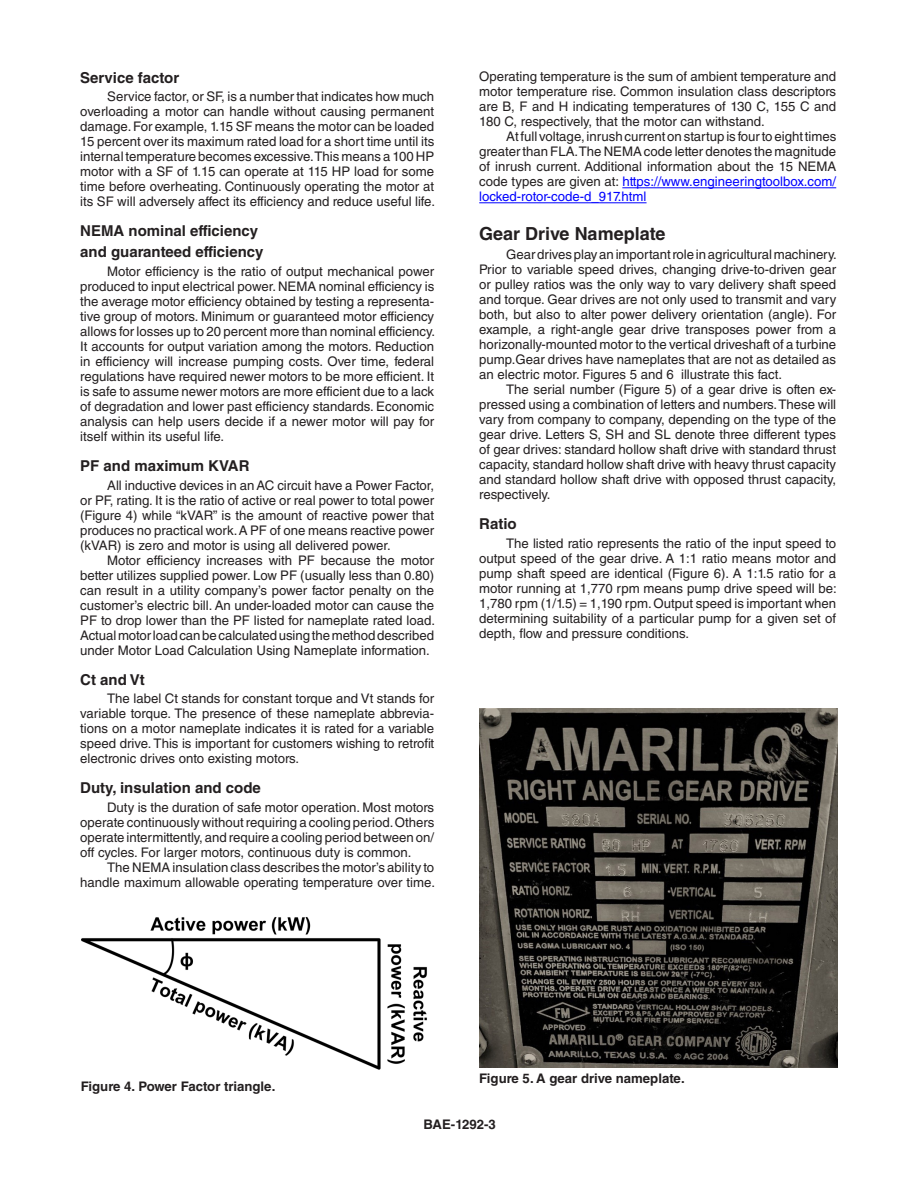
<style>
.page{position:relative;width:918px;height:1188px;background:#fff}
.page>*{position:absolute;margin:0;border:0;box-sizing:border-box;transform-origin:0 0}
.Subhead_1{font:700 18px "Helvetica LT Std";color:#231f20}
.Subhead_2{font:700 15px "Helvetica LT Std";color:#231f20}
.Body_Text{font:13.2px/15px "Helvetica LT Std";color:#231f20;text-align:justify}
.Body_Text-2{font:700 13.2px "Helvetica LT Std";color:#231f20}
.s1{color:#00f}
</style>
<div class="page">
<hr style="left:622px;top:187px;width:214px;height:1px;background:#00f">
<hr style="left:479px;top:202px;width:168px;height:1px;background:#00f">
<img style="left:82px;top:917px;width:345px;height:153px">
<img style="left:479px;top:709px;width:359px;height:359px">
<p class="Subhead_2" style="left:80px;top:68px;width:101px">Service factor</p>
<p class="Body_Text" style="left:80px;top:89px;width:356px;text-indent:27px">Service factor, or SF, is a number that indicates how much overloading a motor can handle without causing permanent damage. For example, 1.15 SF means the motor can be loaded 15 percent over its maximum rated load for a short time until its internal temperature becomes excessive. This means a 100 HP motor with a SF of 1.15 can operate at 115 HP load for some time before overheating. Continuously operating the motor at its SF will adversely affect its efficiency and reduce useful life.</p>
<p class="Subhead_2" style="left:80px;top:222px;width:179px">NEMA nominal efficiency</p>
<p class="Subhead_2" style="left:80px;top:243px;width:185px">and guaranteed efficiency</p>
<p class="Body_Text" style="left:80px;top:264px;width:356px;text-indent:27px">Motor efficiency is the ratio of output mechanical power produced to input electrical power. NEMA nominal efficiency is the average motor efficiency obtained by testing a representa&shy;tive group of motors. Minimum or guaranteed motor efficiency allows for losses up to 20 percent more than nominal efficiency.<br>It accounts for output variation among the motors. Reduction in efficiency will increase pumping costs. Over time, federal regulations have required newer motors to be more efficient. It is safe to assume newer motors are more efficient due to a lack of degradation and lower past efficiency standards. Economic analysis can help users decide if a newer motor will pay for itself within its useful life.</p>
<p class="Subhead_2" style="left:80px;top:457px;width:171px">PF and maximum KVAR</p>
<p class="Body_Text" style="left:80px;top:477px;width:356px;text-indent:27px">All inductive devices in an AC circuit have a Power Factor, or PF, rating. It is the ratio of active or real power to total power (Figure 4) while “kVAR” is the amount of reactive power that produces no practical work. A PF of one means reactive power (kVAR) is zero and motor is using all delivered power.</p>
<p class="Body_Text" style="left:80px;top:552px;width:356px;text-indent:27px">Motor efficiency increases with PF because the motor better utilizes supplied power. Low PF (usually less than 0.80) can result in a utility company’s power factor penalty on the customer’s electric bill. An under-loaded motor can cause the PF to drop lower than the PF listed for nameplate rated load.<br>Actual motor load can be calculated using the method described under Motor Load Calculation Using Nameplate information.</p>
<p class="Subhead_2" style="left:80px;top:670px;width:66px">Ct and Vt</p>
<p class="Body_Text" style="left:80px;top:691px;width:356px;text-indent:27px">The label Ct stands for constant torque and Vt stands for variable torque. The presence of these nameplate abbrevia&shy;tions on a motor nameplate indicates it is rated for a variable speed drive. This is important for customers wishing to retrofit electronic drives onto existing motors.</p>
<p class="Subhead_2" style="left:80px;top:779px;width:182px">Duty, insulation and code</p>
<p class="Body_Text" style="left:80px;top:800px;width:356px;text-indent:27px">Duty is the duration of safe motor operation. Most motors operate continuously without requiring a cooling period. Others operate intermittently, and require a cooling period between on/ off cycles. For larger motors, continuous duty is common.</p>
<p class="Body_Text" style="left:80px;top:860px;width:356px;text-align:right">The NEMA insulation class describes the motor’s ability to handle maximum allowable operating temperature over time.</p>
<p class="Body_Text" style="left:479px;top:69px;width:359px">Operating temperature is the sum of ambient temperature and motor temperature rise. Common insulation class descriptors are B, F and H indicating temperatures of 130 C, 155 C and 180 C, respectively, that the motor can withstand.</p>
<p class="Body_Text" style="left:479px;top:129px;width:359px;text-indent:27px">At full voltage, inrush current on startup is four to eight times greater than FLA. The NEMA code letter denotes the magnitude of inrush current. Additional information about the 15 NEMA code types are given at: <span class="s1">https://www.engineeringtoolbox.com/ locked-rotor-code-d_917.html</span></p>
<p class="Subhead_1" style="left:479px;top:223px;width:188px">Gear Drive Nameplate</p>
<p class="Body_Text" style="left:479px;top:247px;width:359px;text-indent:27px">Gear drives play an important role in agricultural machinery.<br>Prior to variable speed drives, changing drive-to-driven gear or pulley ratios was the only way to vary delivery shaft speed and torque. Gear drives are not only used to transmit and vary both, but also to alter power delivery orientation (angle). For example, a right-angle gear drive transposes power from a horizonally-mounted motor to the vertical driveshaft of a turbine pump.Gear drives have nameplates that are not as detailed as an electric motor. Figures 5 and 6 illustrate this fact.</p>
<p class="Body_Text" style="left:479px;top:382px;width:359px;text-indent:27px">The serial number (Figure 5) of a gear drive is often ex&shy;pressed using a combination of letters and numbers. These will vary from company to company, depending on the type of the gear drive. Letters S, SH and SL denote three different types of gear drives: standard hollow shaft drive with standard thrust capacity, standard hollow shaft drive with heavy thrust capacity and standard hollow shaft drive with opposed thrust capacity, respectively.</p>
<p class="Subhead_2" style="left:479px;top:515px;width:39px">Ratio</p>
<p class="Body_Text" style="left:479px;top:536px;width:359px;text-indent:27px">The listed ratio represents the ratio of the input speed to output speed of the gear drive. A 1:1 ratio means motor and pump shaft speed are identical (Figure 6). A 1:1.5 ratio for a motor running at 1,770 rpm means pump drive speed will be:<br>1,780 rpm (1/1.5) = 1,190 rpm. Output speed is important when determining suitability of a particular pump for a given set of depth, flow and pressure conditions.</p>
<p class="Body_Text-2" style="left:81px;top:1078px;width:196px">Figure 4. Power Factor triangle.</p>
<p class="Body_Text-2" style="left:479px;top:1071px;width:207px">Figure 5. A gear drive nameplate.</p>
<p class="Body_Text-2" style="left:424px;top:1116px;width:74px">BAE-1292-3</p>
</div>
